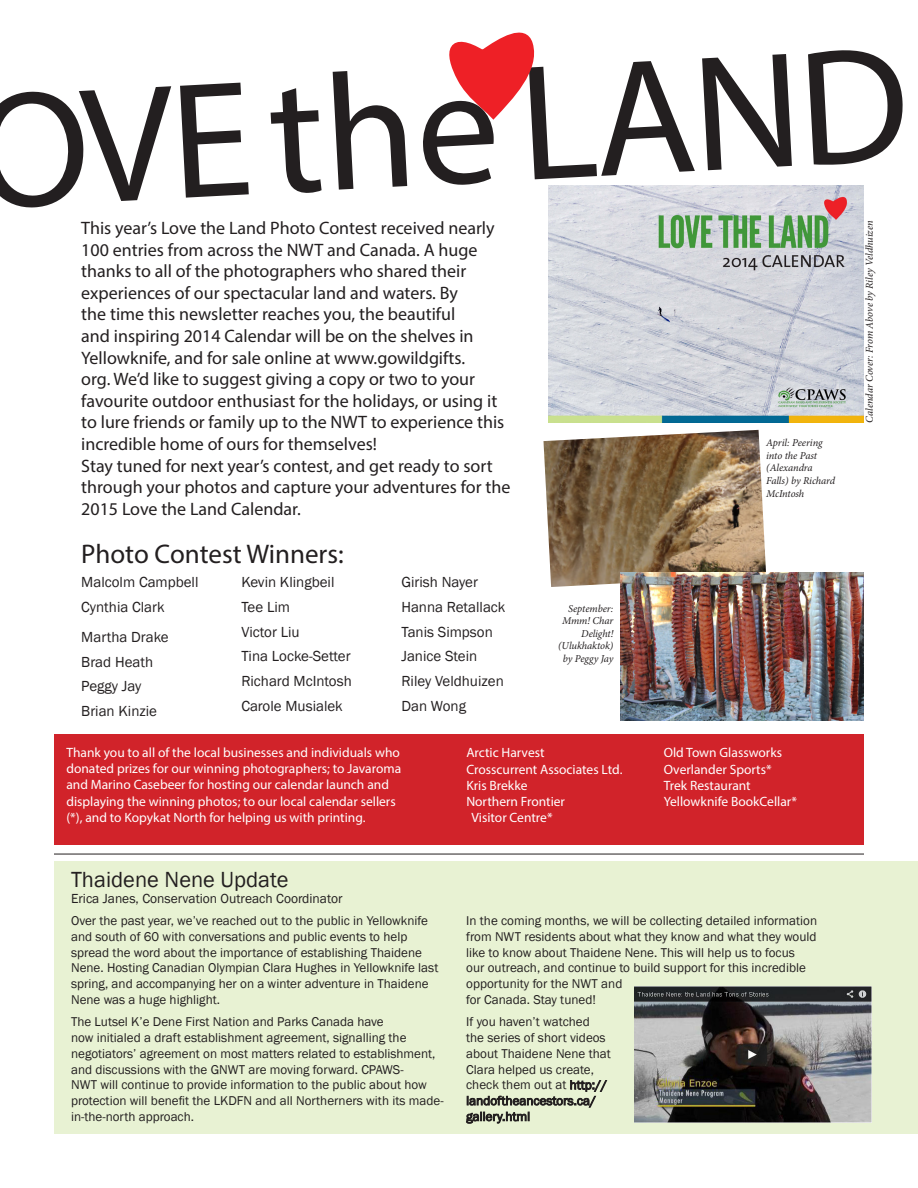
<style>
.page{position:relative;width:918px;height:1188px;background:#fff}
.page>*{position:absolute;margin:0;border:0;box-sizing:border-box;transform-origin:0 0}
.t1{font:166.2px "Myriad Pro";color:#231f20}
.t2{font:27px "Myriad Pro";color:#231f20}
.t3{font:22.5px "Franklin Gothic";color:#231f20}
.t4{font:18px/21.6px "Myriad Pro";color:#231f20}
.t5{font:15px "Franklin Gothic";color:#231f20}
.t6{font:13.5px/16.2px "Myriad Pro";color:#fff}
.t7{font:13.5px "Franklin Gothic";color:#231f20}
.t8{font:13.2px/15.8px "Franklin Gothic";color:#231f20}
.t9{font:italic 10.5px/12.6px "Minion Pro";letter-spacing:-.01em;color:#231f20}
</style>
<div class="page">
<img style="left:549px;top:186px;width:314px;height:237px">
<svg style="left:449px;top:32px;width:86px;height:88px"></svg>
<div style="left:54px;top:734px;width:810px;height:111px;background:#d1232a"></div>
<div style="left:54px;top:862px;width:864px;height:272px;background:#e8f2d3"></div>
<svg style="left:466px;top:1080px;width:141px;height:44px"></svg>
<img style="left:543px;top:430px;width:223px;height:157px">
<img style="left:620px;top:572px;width:243px;height:149px">
<hr style="left:54px;top:854px;width:810px;height:1px;background:#231f20">
<img style="left:635px;top:986px;width:237px;height:136px">
<h1 class="t1" style="left:-30px;top:51px;width:936px;rotate:-3deg">OVE the LAND</h1>
<p class="t4" style="left:81px;top:217px;width:425px">This year’s Love the Land Photo Contest received nearly 100 entries from across the NWT and Canada. A huge thanks to all of the photographers who shared their experiences of our spectacular land and waters. By<br>the time this newsletter reaches you, the beautiful<br>and inspiring 2014 Calendar will be on the shelves in Yellowknife, and for sale online at www.gowildgifts.<br>org. We’d like to suggest giving a copy or two to your favourite outdoor enthusiast for the holidays, or using it to lure friends or family up to the NWT to experience this incredible home of ours for themselves!</p>
<p class="t4" style="left:81px;top:454px;width:431px">Stay tuned for next year’s contest, and get ready to sort through your photos and capture your adventures for the<br>2015 Love the Land Calendar.</p>
<p class="t2" style="left:81px;top:537px;width:264px">Photo Contest Winners:</p>
<p class="t5" style="left:81px;top:573px;width:119px">Malcolm Campbell</p>
<p class="t5" style="left:81px;top:598px;width:85px">Cynthia Clark</p>
<p class="t5" style="left:81px;top:627px;width:89px">Martha Drake</p>
<p class="t5" style="left:81px;top:652px;width:73px">Brad Heath</p>
<p class="t5" style="left:81px;top:677px;width:62px">Peggy Jay</p>
<p class="t5" style="left:81px;top:702px;width:77px">Brian Kinzie</p>
<p class="t5" style="left:241px;top:573px;width:95px">Kevin Klingbeil</p>
<p class="t5" style="left:241px;top:598px;width:50px">Tee Lim</p>
<p class="t5" style="left:241px;top:622px;width:60px">Victor Liu</p>
<p class="t5" style="left:241px;top:647px;width:111px">Tina Locke-Setter</p>
<p class="t5" style="left:241px;top:672px;width:112px">Richard McIntosh</p>
<p class="t5" style="left:241px;top:697px;width:103px">Carole Musialek</p>
<p class="t5" style="left:401px;top:573px;width:78px">Girish Nayer</p>
<p class="t5" style="left:401px;top:598px;width:106px">Hanna Retallack</p>
<p class="t5" style="left:401px;top:622px;width:93px">Tanis Simpson</p>
<p class="t5" style="left:401px;top:647px;width:77px">Janice Stein</p>
<p class="t5" style="left:401px;top:672px;width:104px">Riley Veldhuizen</p>
<p class="t5" style="left:401px;top:697px;width:66px">Dan Wong</p>
<p class="t9" style="left:558px;top:602px;width:57px;text-align:right">September:<br>Mmm! Char<br>Delight! (Ulukhaktok) by Peggy Jay</p>
<p class="t6" style="left:66px;top:744px;width:336px">Thank you to all of the local businesses and individuals who donated prizes for our winning photographers; to Javaroma and Marino Casebeer for hosting our calendar launch and displaying the winning photos; to our local calendar sellers (*), and to Kopykat North for helping us with printing.</p>
<p class="t6" style="left:466px;top:745px;width:80px">Arctic Harvest</p>
<p class="t6" style="left:466px;top:761px;width:158px">Crosscurrent Associates Ltd.</p>
<p class="t6" style="left:466px;top:777px;width:63px">Kris Brekke</p>
<p class="t6" style="left:466px;top:793px;width:100px;text-align:center">Northern Frontier<br>Visitor Centre*</p>
<p class="t3" style="left:71px;top:865px;width:219px">Thaidene Nene Update</p>
<p class="t7" style="left:71px;top:890px;width:273px">Erica Janes, Conservation Outreach Coordinator</p>
<p class="t9" style="left:766px;top:436px;width:70px">April: Peering into the Past (Alexandra<br>Falls) by Richard<br>McIntosh</p>
<p class="t6" style="left:664px;top:745px;width:120px">Old Town Glassworks</p>
<p class="t6" style="left:664px;top:761px;width:109px">Overlander Sports*</p>
<p class="t6" style="left:664px;top:777px;width:88px">Trek Restaurant</p>
<p class="t6" style="left:664px;top:793px;width:135px">Yellowknife BookCellar*</p>
<p class="t8" style="left:71px;top:913px;width:369px">Over the past year, we’ve reached out to the public in Yellowknife and south of 60 with conversations and public events to help spread the word about the importance of establishing Thaidene Nene. Hosting Canadian Olympian Clara Hughes in Yellowknife last spring, and accompanying her on a winter adventure in Thaidene Nene was a huge highlight.</p>
<p class="t8" style="left:71px;top:1014px;width:374px">The Lutsel K’e Dene First Nation and Parks Canada have<br>now initialed a draft establishment agreement, signalling the negotiators’ agreement on most matters related to establishment, and discussions with the GNWT are moving forward. CPAWS-<br>NWT will continue to provide information to the public about how protection will benefit the LKDFN and all Northerners with its made&shy;in-the-north approach.</p>
<p class="t8" style="left:466px;top:913px;width:353px">In the coming months, we will be collecting detailed information from NWT residents about what they know and what they would like to know about Thaidene Nene. This will help us to focus<br>our outreach, and continue to build support for this incredible opportunity for the NWT and<br>for Canada. Stay tuned!</p>
<p class="t8" style="left:466px;top:1014px;width:146px">If you haven’t watched the series of short videos about Thaidene Nene that<br>Clara helped us create, check them out at http://</p>
<p class="t9" style="left:863px;top:423px;width:204px;rotate:-90deg">Calendar Cover: From Above by Riley Veldhuizen</p>
</div>
